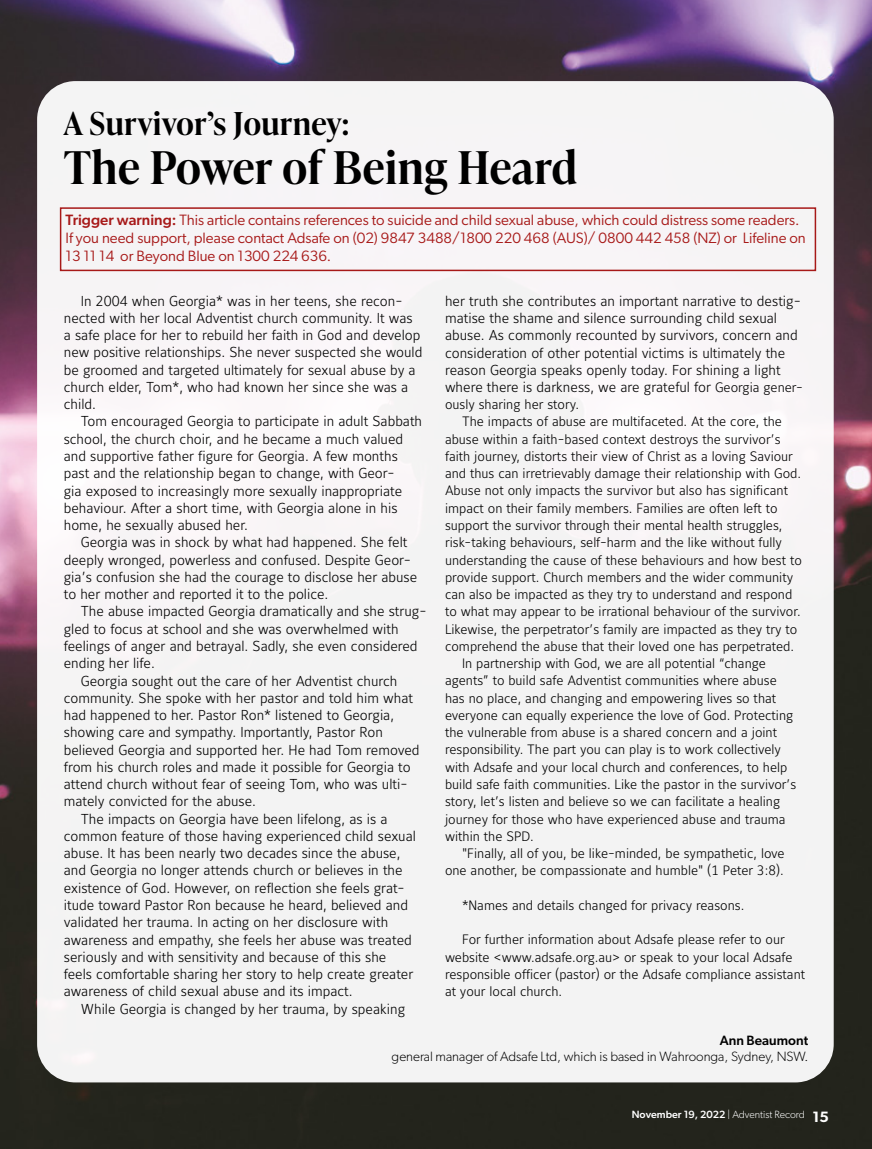
<style>
.page{position:relative;width:872px;height:1149px;background:#fff}
.page>*{position:absolute;margin:0;border:0;box-sizing:border-box;transform-origin:0 0}
.t1{font:600 45px "Ivy Presto Headline";letter-spacing:.02em;color:#000}
.t2{font:600 31.5px "Ivy Presto Headline";letter-spacing:.02em;color:#000}
.t3{font:15px/18px "Gibson";color:#a71918}
.t4{font:14.25px/17.2px "Maurea Light Tf";color:#000}
.t5{font:13.5px/17.2px "Maurea Light Tf";color:#000}
.t6{font:300 13.5px "Gibson";color:#000}
.t7{font:500 13.5px "Gibson";color:#000}
.t8{font:300 10.5px "Gibson";color:#fff}
.s1{font-weight:500}
.s2{font-size:13.5px}
.s3{font-weight:600;font-size:15px}
</style>
<div class="page">
<img style="left:0;top:0;width:872px;height:1148px">
<div style="left:37px;top:81px;width:796px;height:1001px;background:#f4f3f3;border-radius:38px"></div>
<div style="left:60px;top:207px;width:756px;height:64px;border:2px solid #a71918"></div>
<h2 class="t2" style="left:64px;top:101px;width:287px">A Survivor’s Journey:</h2>
<h1 class="t1" style="left:64px;top:135px;width:515px">The Power of Being Heard</h1>
<p class="t3" style="left:66px;top:211px;width:741px"><span class="s1">Trigger warning:</span> This article contains references to suicide and child sexual abuse, which could distress some readers.<br>If you need support, please contact Adsafe on (02) 9847 3488/1800 220 468 (AUS)/ 0800 442 458 (NZ) or Lifeline on<br>13 11 14 or Beyond Blue on 1300 224 636.</p>
<p class="t4" style="left:64px;top:292px;width:360px;text-indent:17px">In 2004 when Georgia* was in her teens, she recon&shy;nected with her local Adventist church community. It was a safe place for her to rebuild her faith in God and develop new positive relationships. She never suspected she would be groomed and targeted ultimately for sexual abuse by a church elder, Tom*, who had known her since she was a child.</p>
<p class="t4" style="left:64px;top:413px;width:360px;text-indent:17px">Tom encouraged Georgia to participate in adult Sabbath school, the church choir, and he became a much valued and supportive father figure for Georgia. A few months past and the relationship began to change, with Geor-<br>gia exposed to increasingly more sexually inappropriate behaviour. After a short time, with Georgia alone in his home, he sexually abused her.</p>
<p class="t4" style="left:64px;top:534px;width:355px;text-indent:17px">Georgia was in shock by what had happened. She felt deeply wronged, powerless and confused. Despite Geor&shy;gia’s confusion she had the courage to disclose her abuse to her mother and reported it to the police.</p>
<p class="t4" style="left:81px;top:603px;width:347px">The abuse impacted Georgia dramatically and she strug-</p>
<p class="t4" style="left:64px;top:620px;width:336px">gled to focus at school and she was overwhelmed with</p>
<p class="t4" style="left:64px;top:638px;width:355px">feelings of anger and betrayal. Sadly, she even considered</p>
<p class="t4" style="left:64px;top:655px;width:93px">ending her life.</p>
<p class="t4" style="left:81px;top:672px;width:318px">Georgia sought out the care of her Adventist church</p>
<p class="t4" style="left:64px;top:689px;width:351px">community. She spoke with her pastor and told him what</p>
<p class="t4" style="left:64px;top:707px;width:332px">had happened to her. Pastor Ron* listened to Georgia,</p>
<p class="t4" style="left:64px;top:724px;width:321px">showing care and sympathy. Importantly, Pastor Ron</p>
<p class="t4" style="left:64px;top:741px;width:357px">believed Georgia and supported her. He had Tom removed</p>
<p class="t4" style="left:64px;top:758px;width:348px">from his church roles and made it possible for Georgia to</p>
<p class="t4" style="left:64px;top:776px;width:345px">attend church without fear of seeing Tom, who was ulti-</p>
<p class="t4" style="left:64px;top:793px;width:194px">mately convicted for the abuse.</p>
<p class="t4" style="left:81px;top:810px;width:308px">The impacts on Georgia have been lifelong, as is a</p>
<p class="t4" style="left:64px;top:827px;width:353px">common feature of those having experienced child sexual</p>
<p class="t4" style="left:64px;top:845px;width:338px">abuse. It has been nearly two decades since the abuse,</p>
<p class="t4" style="left:64px;top:862px;width:340px">and Georgia no longer attends church or believes in the</p>
<p class="t4" style="left:64px;top:879px;width:342px">existence of God. However, on reflection she feels grat-</p>
<p class="t4" style="left:64px;top:896px;width:346px">itude toward Pastor Ron because he heard, believed and</p>
<p class="t4" style="left:64px;top:914px;width:326px">validated her trauma. In acting on her disclosure with</p>
<p class="t4" style="left:64px;top:931px;width:349px">awareness and empathy, she feels her abuse was treated</p>
<p class="t4" style="left:64px;top:948px;width:324px">seriously and with sensitivity and because of this she</p>
<p class="t4" style="left:64px;top:965px;width:351px">feels comfortable sharing her story to help create greater</p>
<p class="t4" style="left:64px;top:983px;width:290px">awareness of child sexual abuse and its impact.</p>
<p class="t4" style="left:81px;top:1000px;width:326px">While Georgia is changed by her trauma, by speaking</p>
<p class="t4" style="left:445px;top:293px;width:359px">her truth she contributes an important narrative to destig&shy;matise the shame and silence surrounding child sexual abuse. As commonly recounted by survivors, concern and consideration of other potential victims is ultimately the reason Georgia speaks openly today. For shining a light where there is darkness, we are grateful for <span class="s2">Georgia gener-</span></p>
<p class="t5" style="left:445px;top:396px;width:136px">ously sharing her story.</p>
<p class="t5" style="left:462px;top:413px;width:321px">The impacts of abuse are multifaceted. At the core, the</p>
<p class="t5" style="left:445px;top:431px;width:337px">abuse within a faith-based context destroys the survivor’s</p>
<p class="t5" style="left:445px;top:448px;width:349px">faith journey, distorts their view of Christ as a loving Saviour</p>
<p class="t5" style="left:445px;top:465px;width:357px">and thus can irretrievably damage their relationship with God.</p>
<p class="t5" style="left:445px;top:482px;width:344px">Abuse not only impacts the survivor but also has significant</p>
<p class="t5" style="left:445px;top:500px;width:334px">impact on their family members. Families are often left to</p>
<p class="t5" style="left:445px;top:517px;width:339px">support the survivor through their mental health struggles,</p>
<p class="t5" style="left:445px;top:534px;width:338px">risk-taking behaviours, self-harm and the like without fully</p>
<p class="t5" style="left:445px;top:551px;width:358px">understanding the cause of these behaviours and how best to</p>
<p class="t5" style="left:445px;top:569px;width:349px">provide support. Church members and the wider community</p>
<p class="t5" style="left:445px;top:586px;width:349px">can also be impacted as they try to understand and respond</p>
<p class="t5" style="left:445px;top:603px;width:357px">to what may appear to be irrational behaviour of the survivor.</p>
<p class="t5" style="left:445px;top:620px;width:354px">Likewise, the perpetrator’s family are impacted as they try to</p>
<p class="t5" style="left:445px;top:638px;width:350px">comprehend the abuse that their loved one has perpetrated.</p>
<p class="t5" style="left:462px;top:655px;width:305px">In partnership with God, we are all potential “change</p>
<p class="t5" style="left:445px;top:672px;width:333px">agents” to build safe Adventist communities where abuse</p>
<p class="t5" style="left:445px;top:689px;width:333px">has no place, and changing and empowering lives so that</p>
<p class="t5" style="left:445px;top:707px;width:350px">everyone can equally experience the love of God. Protecting</p>
<p class="t5" style="left:445px;top:724px;width:334px">the vulnerable from abuse is a shared concern and a joint</p>
<p class="t5" style="left:445px;top:741px;width:337px">responsibility. The part you can play is to work collectively</p>
<p class="t5" style="left:445px;top:759px;width:344px">with Adsafe and your local church and conferences, to help</p>
<p class="t5" style="left:445px;top:776px;width:353px">build safe faith communities. Like the pastor in the survivor’s</p>
<p class="t5" style="left:445px;top:793px;width:337px">story, let’s listen and believe so we can facilitate a healing</p>
<p class="t5" style="left:445px;top:810px;width:342px">journey for those who have experienced abuse and trauma</p>
<p class="t5" style="left:445px;top:828px;width:90px">within the SPD.</p>
<p class="t5" style="left:462px;top:845px;width:324px">"Finally, all of you, be like-minded, be sympathetic, love</p>
<p class="t5" style="left:445px;top:862px;width:340px">one another, be compassionate and humble" (1 Peter 3:8).</p>
<p class="t5" style="left:462px;top:897px;width:284px">*Names and details changed for privacy reasons.</p>
<p class="t5" style="left:445px;top:931px;width:362px;text-indent:17px">For further information about Adsafe please refer to our website &lt;www.adsafe.org.au&gt; or speak to your local Adsafe responsible officer (pastor) or the Adsafe compliance assistant at your local church.</p>
<p class="t7" style="left:719px;top:1031px;width:90px">Ann Beaumont</p>
<p class="t6" style="left:391px;top:1047px;width:418px">general manager of Adsafe Ltd, which is based in Wahroonga, Sydney, NSW.</p>
<p class="t8" style="left:632px;top:1107px;width:199px"><span class="s1">November 19, 2022</span> | Adventist Record <span class="s3">15</span></p>
</div>
